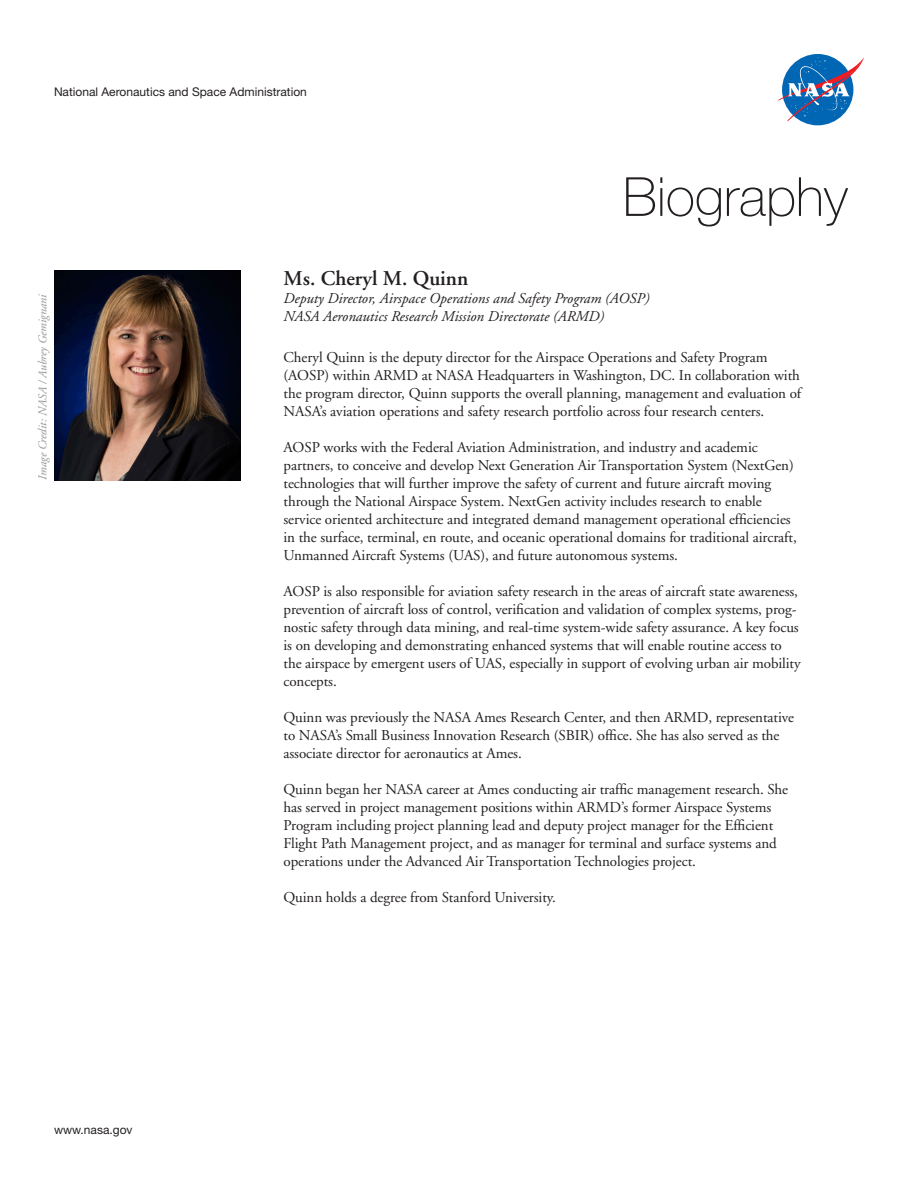
<style>
.page{position:relative;width:918px;height:1188px;background:#fff}
.page>*{position:absolute;margin:0;border:0;box-sizing:border-box;transform-origin:0 0}
.t1{font:100 54px "Helvetica Neue";color:#231f20}
.t2{font:600 21px "Adobe Garamond";color:#231f20}
.t3{font:15px/18px "Adobe Garamond";letter-spacing:-.005em;color:#231f20}
.t4{font:italic 15px "Adobe Garamond";color:#231f20}
.t5{font:12px "Helvetica Neue";color:#231f20}
.t6{font:italic 12px "Adobe Garamond";color:#939598}
</style>
<div class="page">
<div style="left:782px;top:54px;width:71px;height:71px;background:#0166b3;border-radius:50%"></div>
<svg style="left:778px;top:57px;width:86px;height:65px"></svg>
<img style="left:54px;top:270px;width:187px;height:210px">
<p class="t5" style="left:54px;top:84px;width:254px">National Aeronautics and Space Administration</p>
<h1 class="t1" style="left:623px;top:166px;width:227px">Biography</h1>
<p class="t6" style="left:36px;top:480px;width:187px;rotate:-90deg">Image Credit: NASA / Aubrey Gemignani</p>
<p class="t5" style="left:54px;top:1122px;width:80px">www.nasa.gov</p>
<p class="t2" style="left:284px;top:267px;width:186px">Ms. Cheryl M. Quinn</p>
<p class="t4" style="left:284px;top:291px;width:368px">Deputy Director, Airspace Operations and Safety Program (AOSP)</p>
<p class="t4" style="left:284px;top:309px;width:322px">NASA Aeronautics Research Mission Directorate (ARMD)</p>
<p class="t3" style="left:284px;top:349px;width:519px">Cheryl Quinn is the deputy director for the Airspace Operations and Safety Program (AOSP) within ARMD at NASA Headquarters in Washington, DC. In collaboration with the program director, Quinn supports the overall planning, management and evaluation of NASA’s aviation operations and safety research portfolio across four research centers.</p>
<p class="t3" style="left:284px;top:439px;width:515px">AOSP works with the Federal Aviation Administration, and industry and academic partners, to conceive and develop Next Generation Air Transportation System (NextGen) technologies that will further improve the safety of current and future aircraft moving through the National Airspace System. NextGen activity includes research to enable service oriented architecture and integrated demand management operational efficiencies in the surface, terminal, en route, and oceanic operational domains for traditional aircraft, Unmanned Aircraft Systems (UAS), and future autonomous systems.</p>
<p class="t3" style="left:284px;top:583px;width:519px">AOSP is also responsible for aviation safety research in the areas of aircraft state awareness, prevention of aircraft loss of control, verification and validation of complex systems, prog&shy;nostic safety through data mining, and real-time system-wide safety assurance. A key focus is on developing and demonstrating enhanced systems that will enable routine access to the airspace by emergent users of UAS, especially in support of evolving urban air mobility concepts.</p>
<p class="t3" style="left:284px;top:709px;width:512px">Quinn was previously the NASA Ames Research Center, and then ARMD, representative to NASA’s Small Business Innovation Research (SBIR) office. She has also served as the associate director for aeronautics at Ames.</p>
<p class="t3" style="left:284px;top:781px;width:506px">Quinn began her NASA career at Ames conducting air traffic management research. She has served in project management positions within ARMD’s former Airspace Systems Program including project planning lead and deputy project manager for the Efficient Flight Path Management project, and as manager for terminal and surface systems and operations under the Advanced Air Transportation Technologies project.</p>
<p class="t3" style="left:284px;top:889px;width:274px">Quinn holds a degree from Stanford University.</p>
</div>
